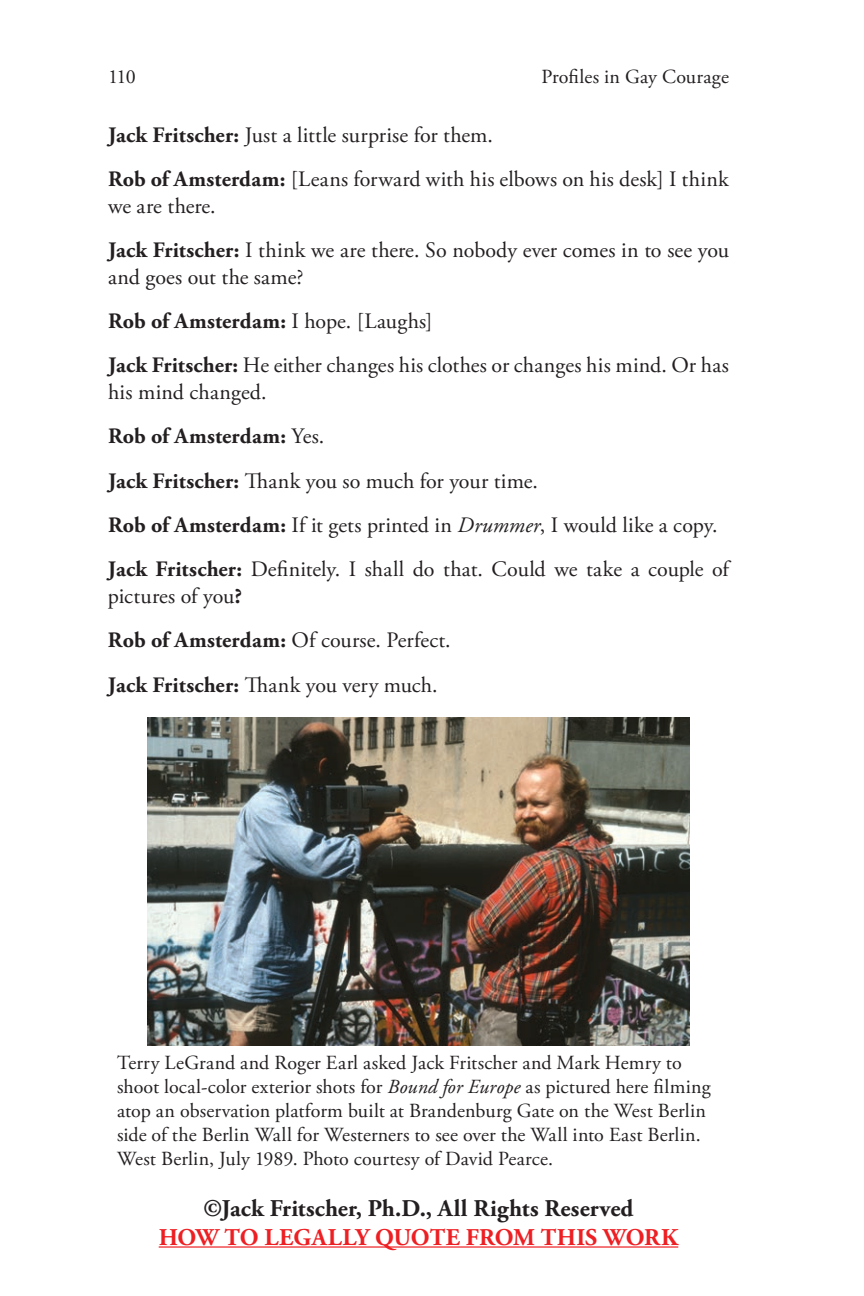
<style>
.page{position:relative;width:864px;height:1296px;background:#fff}
.page>*{position:absolute;margin:0;border:0;box-sizing:border-box;transform-origin:0 0}
.t1{font:700 24px "Adobe Garamond Pro";letter-spacing:.005em;color:#231f20}
.t2{font:700 24px "Adobe Garamond Pro";color:#ee1f23}
.t3{font:22px/44.4px "Adobe Garamond Pro";letter-spacing:.005em;color:#231f20}
.t4{font:20px/24px "Adobe Garamond Pro";letter-spacing:.005em;color:#231f20}
.s1{font-weight:700}
.s2{font-style:italic}
</style>
<div class="page">
<hr style="left:159px;top:1246px;width:519px;height:2px;background:#ee1f23">
<img style="left:147px;top:718px;width:543px;height:327px">
<p class="t4" style="left:108px;top:66px;width:29px">110</p>
<p class="t4" style="left:541px;top:66px;width:189px">Profiles in Gay Courage</p>
<p class="t3" style="left:108px;top:114px;width:622px"><span class="s1">Jack Fritscher:</span> Just a little surprise for them.<br><span class="s1">Rob of Amsterdam:</span> [Leans forward with his elbows on his desk] I think</p>
<p class="t3" style="left:108px;top:184px;width:623px">we are there.<br><span class="s1">Jack Fritscher:</span> I think we are there. So nobody ever comes in to see you</p>
<p class="t3" style="left:108px;top:255px;width:622px">and goes out the same?<br><span class="s1">Rob of Amsterdam:</span> I hope. [Laughs]<br><span class="s1">Jack Fritscher:</span> He either changes his clothes or changes his mind. Or has</p>
<p class="t3" style="left:108px;top:370px;width:622px">his mind changed.<br><span class="s1">Rob of Amsterdam:</span> Yes.<br><span class="s1">Jack Fritscher:</span> Thank you so much for your time.<br><span class="s1">Rob of Amsterdam:</span> If it gets printed in <span class="s2">Drummer</span>, I would like a copy.<br><span class="s1">Jack Fritscher:</span> Definitely. I shall do that. Could we take a couple of</p>
<p class="t3" style="left:108px;top:574px;width:344px">pictures of you<span class="s1">?<br>Rob of Amsterdam:</span> Of course. Perfect.<br><span class="s1">Jack Fritscher:</span> Thank you very much.</p>
<p class="t4" style="left:117px;top:1051px;width:595px">Terry LeGrand and Roger Earl asked Jack Fritscher and Mark Hemry to shoot local-color exterior shots for <span class="s2">Bound for Europe</span> as pictured here filming atop an observation platform built at Brandenburg Gate on the West Berlin side of the Berlin Wall for Westerners to see over the Wall into East Berlin.<br>West Berlin, July 1989. Photo courtesy of David Pearce.</p>
<p class="t1" style="left:203px;top:1194px;width:432px">©Jack Fritscher, Ph.D., All Rights Reserved</p>
<p class="t2" style="left:159px;top:1223px;width:521px">HOW TO LEGALLY QUOTE FROM THIS WORK</p>
</div>
